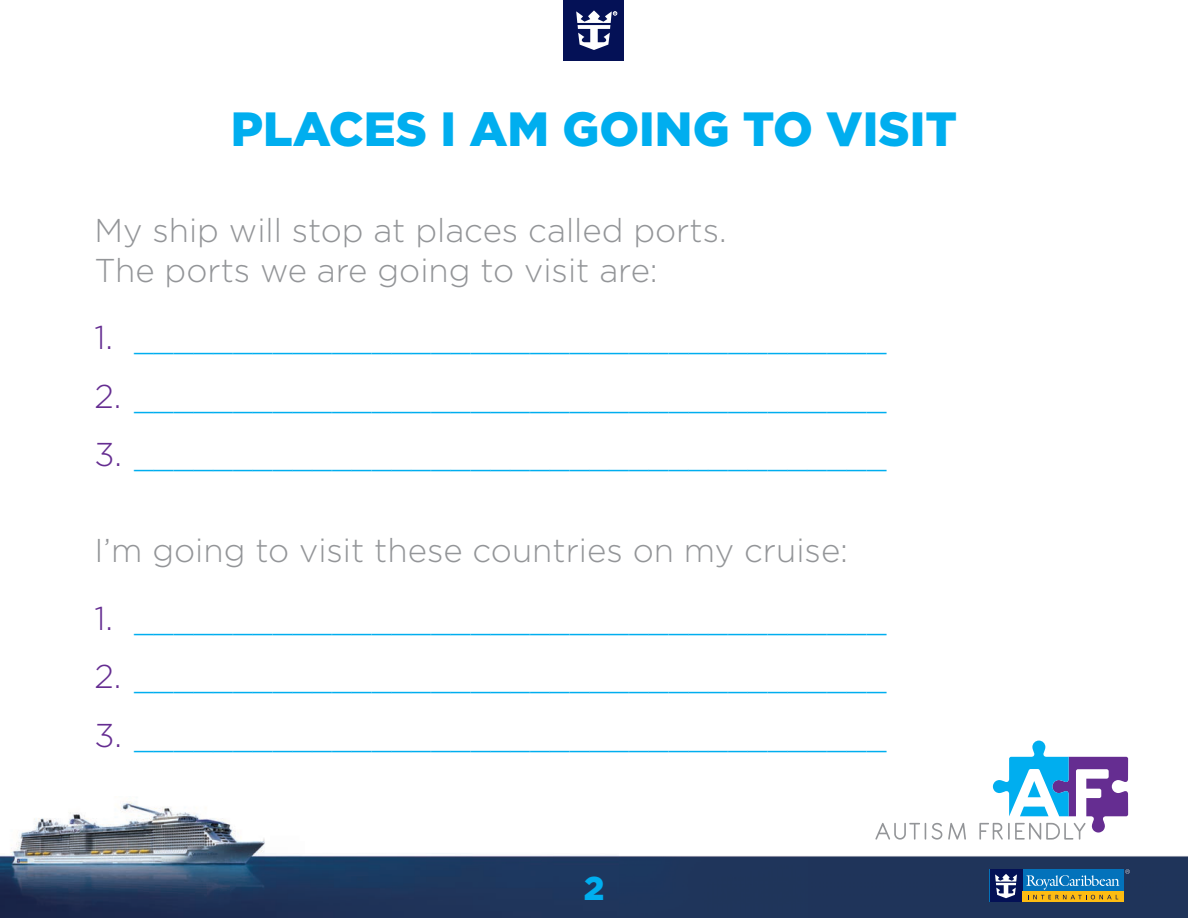
<style>
.page{position:relative;width:1188px;height:918px;background:#fff}
.page>*{position:absolute;margin:0;border:0;box-sizing:border-box;transform-origin:0 0}
.t1{font:900 48px "Gotham";color:#00aeef}
.t2{font:300 33px "Gotham";color:#00aeef}
.t3{font:300 33px/39.6px "Gotham";color:#939598}
.t4{font:900 33px "Gotham";color:#00aeef}
.t5{font:700 2.85px "Gotham";color:#fff}
.s1{color:#652d91}
</style>
<div class="page">
<img style="left:0;top:798px;width:1188px;height:120px">
<div style="left:564px;top:0;width:60px;height:60px;background:#041156"></div>
<svg style="left:576px;top:11px;width:41px;height:39px"></svg>
<svg style="left:875px;top:823px;width:51px;height:17px"></svg>
<svg style="left:932px;top:823px;width:10px;height:17px"></svg>
<svg style="left:948px;top:823px;width:18px;height:17px"></svg>
<svg style="left:979px;top:741px;width:149px;height:99px"></svg>
<div style="left:990px;top:869px;width:134px;height:33px;background:#0372bb"></div>
<div style="left:990px;top:869px;width:32px;height:33px;background:#041156"></div>
<div style="left:1022px;top:892px;width:102px;height:10px;background:#fdbc12"></div>
<svg style="left:995px;top:874px;width:22px;height:24px"></svg>
<svg style="left:1026px;top:875px;width:93px;height:24px"></svg>
<svg style="left:1125px;top:869px;width:5px;height:5px"></svg>
<p class="t5" style="left:614px;top:11px;width:4px">R</p>
<h1 class="t1" style="left:231px;top:96px;width:728px">PLACES I AM GOING TO VISIT</h1>
<p class="t3" style="left:94px;top:210px;width:634px">My ship will stop at places called ports.<br>The ports we are going to visit are:</p>
<p class="t2" style="left:94px;top:317px;width:793px"><span class="s1">1.</span> ______________________________________</p>
<p class="t2" style="left:94px;top:375px;width:793px"><span class="s1">2.</span> ______________________________________</p>
<p class="t2" style="left:94px;top:434px;width:793px"><span class="s1">3.</span> ______________________________________</p>
<p class="t3" style="left:94px;top:530px;width:755px">I’m going to visit these countries on my cruise:</p>
<p class="t2" style="left:94px;top:597px;width:793px"><span class="s1">1.</span> ______________________________________</p>
<p class="t2" style="left:94px;top:656px;width:793px"><span class="s1">2.</span> ______________________________________</p>
<p class="t2" style="left:94px;top:714px;width:793px"><span class="s1">3.</span> ______________________________________</p>
<p class="t4" style="left:584px;top:866px;width:22px">2</p>
</div>
